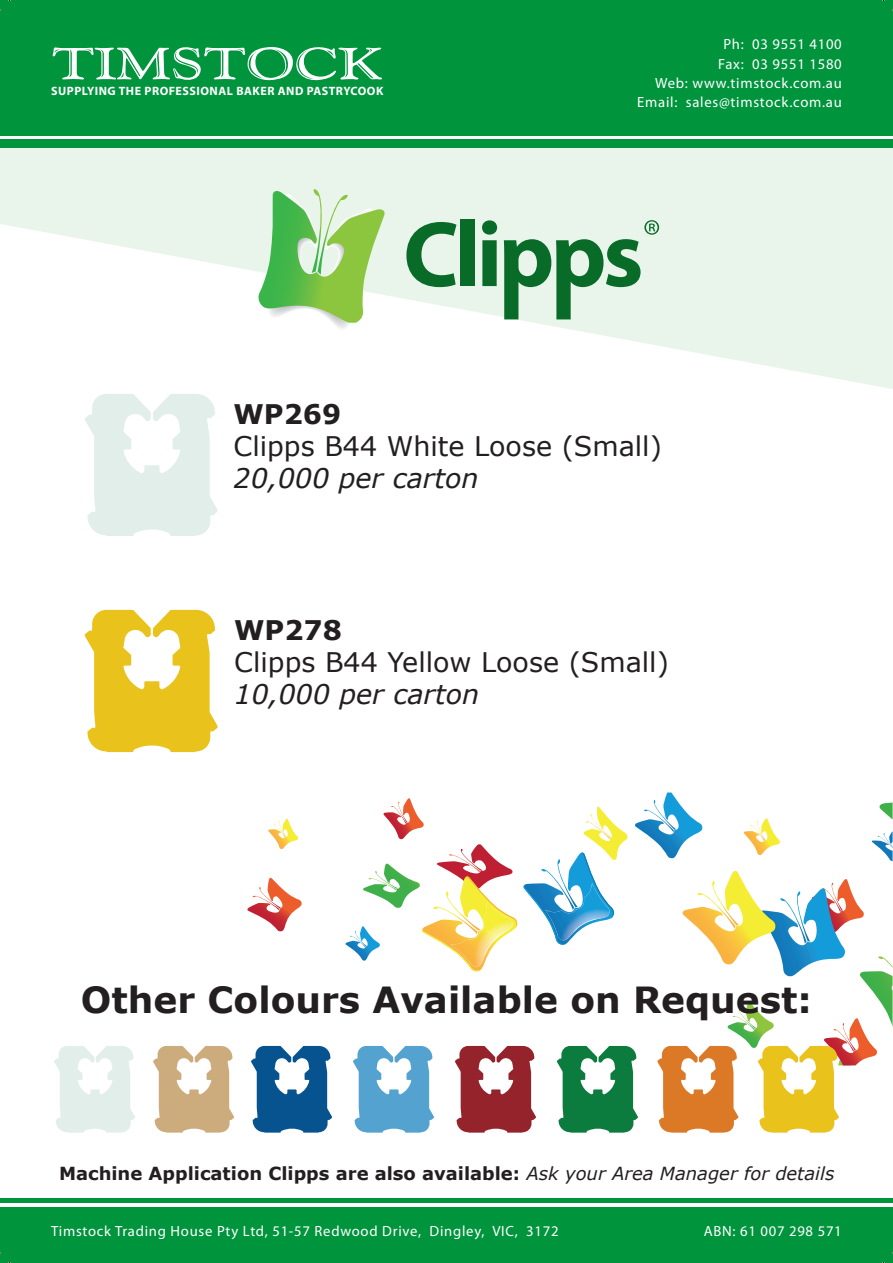
<style>
.page{position:relative;width:893px;height:1263px;background:#fff}
.page>*{position:absolute;margin:0;border:0;box-sizing:border-box;transform-origin:0 0}
.t1{font:700 36px "Verdana";color:#231f20}
.t2{font:27px/32.4px "Verdana";color:#231f20}
.t3{font:italic 27px "Verdana";color:#231f20}
.t4{font:700 18px "Verdana";color:#231f20}
.t5{font:14.7px/19.2px "Myriad Pro";letter-spacing:.05em;color:#fff;text-align:right}
.t6{font:700 12.15px "Myriad";letter-spacing:.04em;color:#fff}
.s1{font-weight:700}
.s2{font-weight:400;font-style:italic}
</style>
<div class="page">
<svg style="left:0;top:148px;width:893px;height:241px;fill:#e9f5eb"></svg>
<div style="left:0;top:1207px;width:893px;height:55px;background:#00943d"></div>
<div style="left:0;top:0;width:893px;height:135px;background:#00943d"></div>
<svg style="left:52px;top:47px;width:330px;height:34px"></svg>
<div style="left:0;top:140px;width:893px;height:8px;background:#00943d"></div>
<hr style="left:0;top:1199px;width:893px;height:4px;background:#00943d">
<svg style="left:406px;top:222px;width:50px;height:65px;background:#81b591"></svg>
<div style="left:460px;top:220px;width:15px;height:66px;background:#086c28"></div>
<svg style="left:482px;top:220px;width:15px;height:66px"></svg>
<svg style="left:504px;top:220px;width:155px;height:99px;background:#9bc6a8"></svg>
<img style="left:268px;top:323px;width:105px;height:8px">
<svg style="left:257px;top:189px;width:129px;height:134px;background:#a9d998"></svg>
<svg style="left:85px;top:394px;width:133px;height:142px"></svg>
<svg style="left:85px;top:610px;width:133px;height:142px"></svg>
<svg style="left:247px;top:878px;width:55px;height:54px"></svg>
<svg style="left:635px;top:792px;width:68px;height:66px"></svg>
<svg style="left:871px;top:831px;width:22px;height:30px"></svg>
<svg style="left:743px;top:818px;width:37px;height:37px"></svg>
<svg style="left:523px;top:806px;width:105px;height:139px"></svg>
<svg style="left:268px;top:819px;width:30px;height:30px"></svg>
<svg style="left:879px;top:802px;width:14px;height:17px"></svg>
<svg style="left:345px;top:798px;width:172px;height:174px"></svg>
<svg style="left:54px;top:1046px;width:81px;height:86px"></svg>
<svg style="left:153px;top:1046px;width:81px;height:86px"></svg>
<svg style="left:251px;top:1046px;width:81px;height:86px"></svg>
<svg style="left:353px;top:1046px;width:81px;height:86px"></svg>
<svg style="left:455px;top:1046px;width:81px;height:86px"></svg>
<svg style="left:557px;top:1046px;width:81px;height:86px"></svg>
<svg style="left:657px;top:871px;width:236px;height:261px"></svg>
<p class="t6" style="left:51px;top:85px;width:334px">SUPPLYING THE PROFESSIONAL BAKER AND PASTRYCOOK</p>
<p class="t5" style="left:637px;top:35px;width:206px">Ph: 03 9551 4100<br>Fax: 03 9551 1580<br>Web: www.timstock.com.au<br>Email: sales@timstock.com.au</p>
<p class="t2" style="left:234px;top:397px;width:430px"><span class="s1">WP269<br></span>Clipps B44 White Loose (Small)</p>
<p class="t3" style="left:234px;top:460px;width:247px">20,000 per carton</p>
<p class="t2" style="left:234px;top:613px;width:436px"><span class="s1">WP278<br></span>Clipps B44 Yellow Loose (Small)</p>
<p class="t3" style="left:234px;top:676px;width:247px">10,000 per carton</p>
<p class="t1" style="left:81px;top:975px;width:733px">Other Colours Available on Request:</p>
<p class="t4" style="left:59px;top:1161px;width:777px">Machine Application Clipps are also available: <span class="s2">Ask your Area Manager for details</span></p>
<p class="t5" style="left:51px;top:1221px;width:509px">Timstock Trading House Pty Ltd, 51-57 Redwood Drive, Dingley, VIC, 3172</p>
<p class="t5" style="left:704px;top:1221px;width:140px">ABN: 61 007 298 571</p>
</div>
